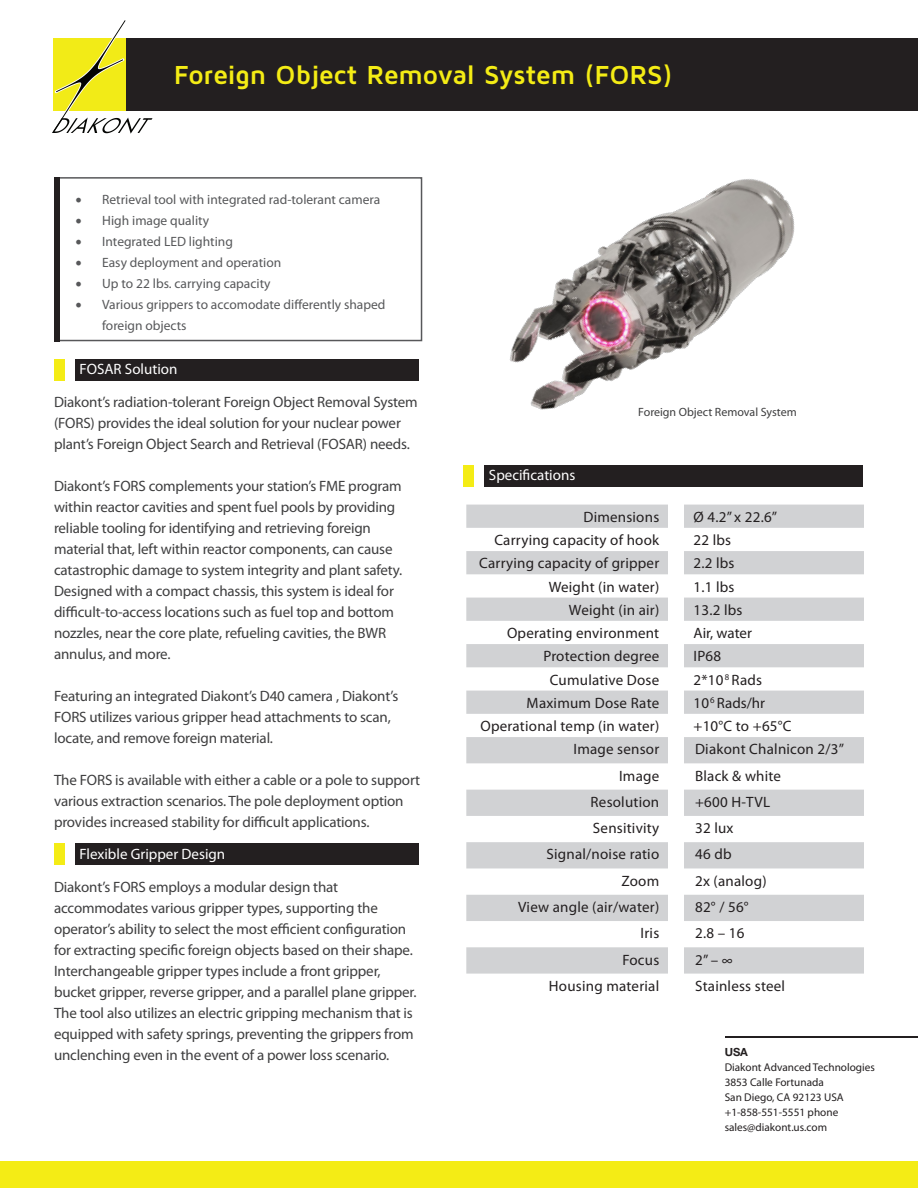
<style>
.page{position:relative;width:918px;height:1188px;background:#fff}
.page>*{position:absolute;margin:0;border:0;box-sizing:border-box;transform-origin:0 0}
.t1{font:700 27px "Maven Pro";letter-spacing:-.015em;color:#f4ec15}
.t2{font:15px/21px "Myriad Pro";letter-spacing:-.01em;color:#3e3e3f}
.t3{font:15px "Myriad Pro";letter-spacing:.015em;color:#231f20}
.t4{font:15px "Myriad Pro";color:#fff}
.t5{font:15px "Myriad Pro";letter-spacing:-.005em;color:#231f20}
.t6{font:13.5px/21px "Myriad Pro";color:#57585a}
.t7{font:12px "Myriad Pro";color:#3e3e3f}
.t8{font:11.25px/15px "Myriad Pro";color:#231f20}
.t9{font:700 11.25px "Helvetica Neue";color:#231f20}
.s1{font-family:"Minion Pro";font-size:18px}
</style>
<div class="page">
<div style="left:54px;top:359px;width:11px;height:21px;background:#f4ec15"></div>
<div style="left:54px;top:843px;width:11px;height:22px;background:#f4ec15"></div>
<div style="left:75px;top:359px;width:344px;height:21px;background:#231f20"></div>
<div style="left:75px;top:843px;width:344px;height:22px;background:#231f20"></div>
<div style="left:126px;top:39px;width:792px;height:72px;background:#231f20"></div>
<svg style="left:52px;top:20px;width:101px;height:114px"></svg>
<div style="left:0;top:1161px;width:918px;height:27px;background:#f4ec15"></div>
<hr style="left:725px;top:1036px;width:193px;height:2px;background:#231f20">
<div style="left:55px;top:177px;width:367px;height:164px;border:2px solid #57585a"></div>
<div style="left:54px;top:177px;width:6px;height:164px;background:#231f20"></div>
<svg style="left:466px;top:551px;width:398px;height:423px;fill:#d1d2d4"></svg>
<div style="left:668px;top:491px;width:16px;height:542px;background:#fff"></div>
<img style="left:397px;top:177px;width:467px;height:351px">
<h1 class="t1" style="left:174px;top:64px;width:500px">Foreign Object Removal System (FORS)</h1>
<p class="t6" style="left:75px;top:190px;width:307px"><span class="s1">•</span> Retrieval tool with integrated rad-tolerant camera</p>
<p class="t6" style="left:75px;top:211px;width:135px"><span class="s1">•</span> High image quality</p>
<p class="t6" style="left:75px;top:232px;width:159px"><span class="s1">•</span> Integrated LED lighting</p>
<p class="t6" style="left:75px;top:253px;width:208px"><span class="s1">•</span> Easy deployment and operation</p>
<p class="t6" style="left:75px;top:274px;width:197px"><span class="s1">•</span> Up to 22 lbs. carrying capacity</p>
<p class="t6" style="left:102px;top:295px;width:285px;text-indent:-27px"><span class="s1">•</span> Various grippers to accomodate differently shaped foreign objects</p>
<p class="t4" style="left:79px;top:364px;width:100px">FOSAR Solution</p>
<p class="t2" style="left:54px;top:393px;width:365px">Diakont’s radiation-tolerant Foreign Object Removal System (FORS) provides the ideal solution for your nuclear power plant’s Foreign Object Search and Retrieval (FOSAR) needs.</p>
<p class="t2" style="left:54px;top:477px;width:350px">Diakont’s FORS complements your station’s FME program within reactor cavities and spent fuel pools by providing reliable tooling for identifying and retrieving foreign material that, left within reactor components, can cause catastrophic damage to system integrity and plant safety.<br>Designed with a compact chassis, this system is ideal for difficult-to-access locations such as fuel top and bottom nozzles, near the core plate, refueling cavities, the BWR annulus, and more.</p>
<p class="t2" style="left:54px;top:687px;width:346px">Featuring an integrated Diakont’s D40 camera , Diakont’s<br>FORS utilizes various gripper head attachments to scan, locate, and remove foreign material.</p>
<p class="t2" style="left:54px;top:771px;width:368px">The FORS is available with either a cable or a pole to support various extraction scenarios. The pole deployment option provides increased stability for difficult applications.</p>
<p class="t4" style="left:79px;top:848px;width:147px">Flexible Gripper Design</p>
<p class="t2" style="left:54px;top:878px;width:364px">Diakont’s FORS employs a modular design that accommodates various gripper types, supporting the operator’s ability to select the most efficient configuration for extracting specific foreign objects based on their shape.<br>Interchangeable gripper types include a front gripper, bucket gripper, reverse gripper, and a parallel plane gripper.<br>The tool also utilizes an electric gripping mechanism that is equipped with safety springs, preventing the grippers from unclenching even in the event of a power loss scenario.</p>
<p class="t4" style="left:489px;top:470px;width:88px">Specifications</p>
<p class="t7" style="left:638px;top:408px;width:160px">Foreign Object Removal System</p>
<p class="t3" style="left:583px;top:511px;width:77px">Dimensions</p>
<p class="t3" style="left:694px;top:511px;width:85px">Ø 4.2” x 22.6”</p>
<p class="t3" style="left:494px;top:534px;width:166px">Carrying capacity of hook</p>
<p class="t3" style="left:694px;top:534px;width:39px">22 lbs</p>
<p class="t3" style="left:479px;top:558px;width:181px">Carrying capacity of gripper</p>
<p class="t3" style="left:694px;top:558px;width:43px">2.2 lbs</p>
<p class="t3" style="left:549px;top:581px;width:112px">Weight (in water)</p>
<p class="t3" style="left:694px;top:581px;width:43px">1.1 lbs</p>
<p class="t3" style="left:569px;top:604px;width:92px">Weight (in air)</p>
<p class="t3" style="left:694px;top:604px;width:50px">13.2 lbs</p>
<p class="t3" style="left:507px;top:627px;width:154px">Operating environment</p>
<p class="t5" style="left:694px;top:627px;width:60px">Air, water</p>
<p class="t3" style="left:543px;top:651px;width:117px">Protection degree</p>
<p class="t3" style="left:694px;top:651px;width:29px">IP68</p>
<p class="t3" style="left:550px;top:674px;width:111px">Cumulative Dose</p>
<p class="t3" style="left:694px;top:674px;width:70px">2*10<sup>8</sup> Rads</p>
<p class="t3" style="left:527px;top:697px;width:134px">Maximum Dose Rate</p>
<p class="t3" style="left:694px;top:697px;width:73px">10<sup>6</sup> Rads/hr</p>
<p class="t3" style="left:480px;top:720px;width:180px">Operational temp (in water)</p>
<p class="t3" style="left:694px;top:720px;width:99px">+10°C to +65°C</p>
<p class="t3" style="left:573px;top:744px;width:87px">Image sensor</p>
<p class="t3" style="left:695px;top:744px;width:150px">Diakont Chalnicon 2/3”</p>
<p class="t3" style="left:619px;top:770px;width:42px">Image</p>
<p class="t3" style="left:695px;top:770px;width:88px">Black &amp; white</p>
<p class="t3" style="left:591px;top:796px;width:70px">Resolution</p>
<p class="t3" style="left:695px;top:796px;width:77px">+600 H‐TVL</p>
<p class="t3" style="left:593px;top:822px;width:68px">Sensitivity</p>
<p class="t3" style="left:695px;top:822px;width:40px">32 lux</p>
<p class="t3" style="left:547px;top:849px;width:114px">Signal/noise ratio</p>
<p class="t3" style="left:695px;top:849px;width:38px">46 db</p>
<p class="t3" style="left:622px;top:875px;width:39px">Zoom</p>
<p class="t3" style="left:695px;top:875px;width:73px">2x (analog)</p>
<p class="t3" style="left:518px;top:901px;width:143px">View angle (air/water)</p>
<p class="t3" style="left:695px;top:901px;width:55px">82° / 56°</p>
<p class="t3" style="left:640px;top:927px;width:20px">Iris</p>
<p class="t3" style="left:695px;top:927px;width:51px">2.8 – 16</p>
<p class="t3" style="left:622px;top:954px;width:38px">Focus</p>
<p class="t3" style="left:695px;top:954px;width:39px">2” – ∞</p>
<p class="t3" style="left:549px;top:980px;width:112px">Housing material</p>
<p class="t3" style="left:695px;top:980px;width:92px">Stainless steel</p>
<p class="t9" style="left:725px;top:1045px;width:25px">USA</p>
<p class="t8" style="left:725px;top:1060px;width:152px">Diakont Advanced Technologies<br>3853 Calle Fortunada<br>San Diego, CA 92123 USA +1-858-551-5551 phone sales@diakont.us.com</p>
</div>
